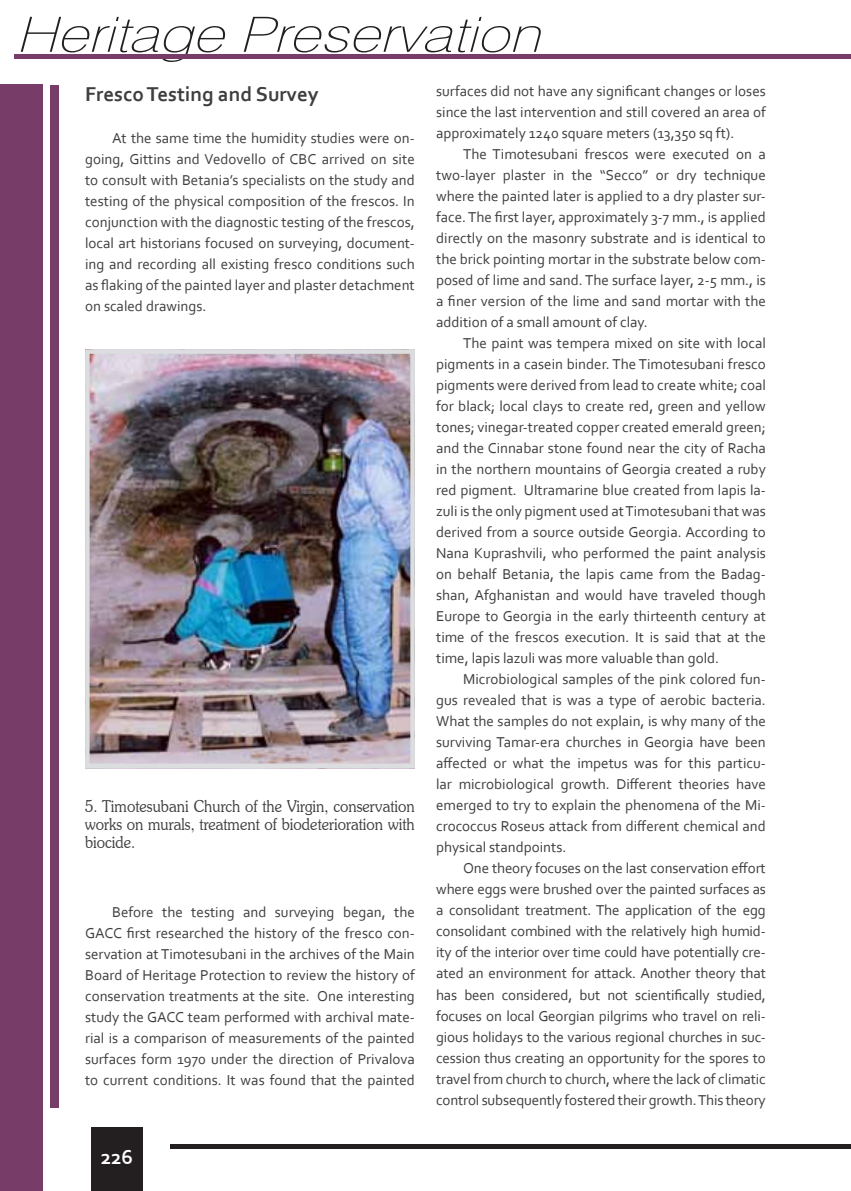
<style>
.page{position:relative;width:851px;height:1191px;background:#fff}
.page>*{position:absolute;margin:0;border:0;box-sizing:border-box;transform-origin:0 0}
.t1{font:italic 100 48.6px "Swiss 721 BT";color:#231f20;scale:1.22 1}
.t2{font:700 21px "Corbel";color:#3e3e3f}
.t3{font:700 21px "Corbel";color:#fff}
.t4{font:300 16.5px/18px "Souvenir IT Cby BT";color:#3e3e3f;text-align:justify;scale:.91 1}
.t5{font:15px/21px "Corbel";color:#3e3e3f;text-align:justify}
</style>
<div class="page">
<div style="left:91px;top:1127px;width:51px;height:64px;background:#231f20"></div>
<hr style="left:170px;top:1144px;width:680px;height:4px;background:#231f20">
<img style="left:85px;top:349px;width:330px;height:419px">
<div style="left:51px;top:85px;width:8px;height:1023px;background:#773c67"></div>
<div style="left:0;top:85px;width:42px;height:1106px;background:#773c67"></div>
<hr style="left:15px;top:55px;width:835px;height:4px;background:#773c67">
<h1 class="t1" style="left:16px;top:5px;width:443px">Heritage Preservation</h1>
<h2 class="t2" style="left:85px;top:81px;width:235px">Fresco Testing and Survey</h2>
<p class="t5" style="left:85px;top:127px;width:331px;text-indent:27px">At the same time the humidity studies were on&shy;going, Gittins and Vedovello of CBC arrived on site to consult with Betania’s specialists on the study and testing of the physical composition of the frescos. In conjunction with the diagnostic testing of the frescos, local art historians focused on surveying, document&shy;ing and recording all existing fresco conditions such as flaking of the painted layer and plaster detachment on scaled drawings.</p>
<p class="t4" style="left:85px;top:796px;width:364px">5. Timotesubani Church of the Virgin, conservation works on murals, treatment of biodeterioration with biocide.</p>
<p class="t5" style="left:85px;top:901px;width:331px;text-indent:27px">Before the testing and surveying began, the GACC first researched the history of the fresco con&shy;servation at Timotesubani in the archives of the Main Board of Heritage Protection to review the history of conservation treatments at the site. One interesting study the GACC team performed with archival mate&shy;rial is a comparison of measurements of the painted surfaces form 1970 under the direction of Privalova to current conditions. It was found that the painted</p>
<h2 class="t3" style="left:101px;top:1144px;width:34px">226</h2>
<p class="t5" style="left:436px;top:80px;width:331px">surfaces did not have any significant changes or loses since the last intervention and still covered an area of approximately 1240 square meters (13,350 sq ft).</p>
<p class="t5" style="left:436px;top:143px;width:331px;text-indent:27px">The Timotesubani frescos were executed on a two-layer plaster in the “Secco” or dry technique where the painted later is applied to a dry plaster sur&shy;face. The first layer, approximately 3-7 mm., is applied directly on the masonry substrate and is identical to the brick pointing mortar in the substrate below com&shy;posed of lime and sand. The surface layer, 2-5 mm., is a finer version of the lime and sand mortar with the addition of a small amount of clay.</p>
<p class="t5" style="left:436px;top:332px;width:331px;text-indent:27px">The paint was tempera mixed on site with local pigments in a casein binder. The Timotesubani fresco pigments were derived from lead to create white; coal for black; local clays to create red, green and yellow tones; vinegar-treated copper created emerald green; and the Cinnabar stone found near the city of Racha in the northern mountains of Georgia created a ruby red pigment. Ultramarine blue created from lapis la&shy;zuli is the only pigment used at Timotesubani that was derived from a source outside Georgia. According to Nana Kuprashvili, who performed the paint analysis on behalf Betania, the lapis came from the Badag&shy;shan, Afghanistan and would have traveled though Europe to Georgia in the early thirteenth century at time of the frescos execution. It is said that at the time, lapis lazuli was more valuable than gold.</p>
<p class="t5" style="left:436px;top:668px;width:331px;text-indent:27px">Microbiological samples of the pink colored fun&shy;gus revealed that is was a type of aerobic bacteria.<br>What the samples do not explain, is why many of the surviving Tamar-era churches in Georgia have been affected or what the impetus was for this particu&shy;lar microbiological growth. Different theories have emerged to try to explain the phenomena of the Mi&shy;crococcus Roseus attack from different chemical and physical standpoints.</p>
<p class="t5" style="left:436px;top:857px;width:331px;text-indent:27px">One theory focuses on the last conservation effort where eggs were brushed over the painted surfaces as a consolidant treatment. The application of the egg consolidant combined with the relatively high humid&shy;ity of the interior over time could have potentially cre&shy;ated an environment for attack. Another theory that has been considered, but not scientifically studied, focuses on local Georgian pilgrims who travel on reli&shy;gious holidays to the various regional churches in suc&shy;cession thus creating an opportunity for the spores to travel from church to church, where the lack of climatic control subsequently fostered their growth. This theory</p>
</div>
